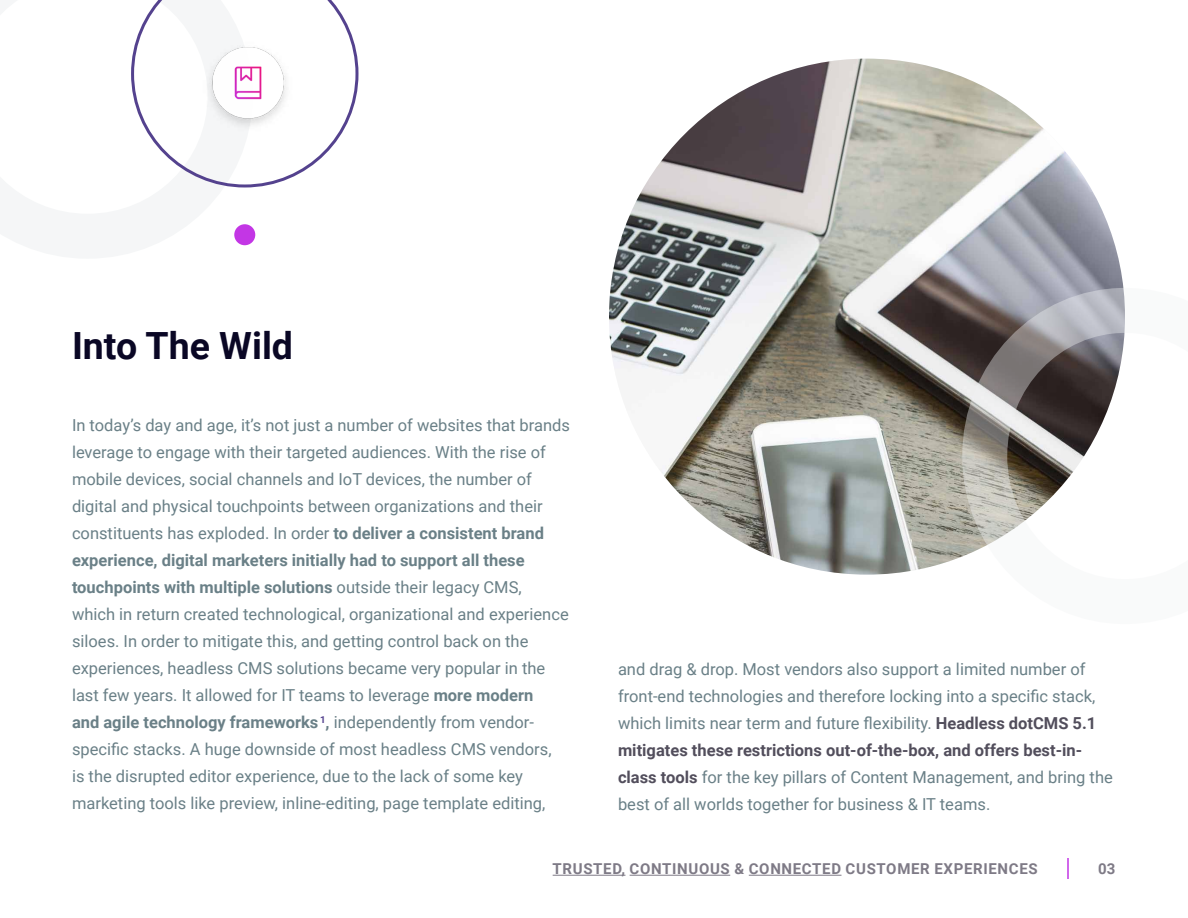
<style>
.page{position:relative;width:1188px;height:918px;background:#fff}
.page>*{position:absolute;margin:0;border:0;box-sizing:border-box;transform-origin:0 0}
.t1{font:700 37.5px "Roboto";color:#0a0725}
.t2{font:16.5px/27px "Roboto";color:#6a8087}
.t3{font:700 15px "Roboto";letter-spacing:.045em;color:#7e7a86}
.s1{font-weight:700}
.s2{font-weight:700;color:#524e5c}
</style>
<div class="page">
<hr style="left:1067px;top:858px;width:2px;height:21px;background:#c336e5">
<hr style="left:553px;top:875px;width:72px;height:1px;background:#7e7a86">
<hr style="left:630px;top:875px;width:100px;height:1px;background:#7e7a86">
<hr style="left:749px;top:875px;width:92px;height:1px;background:#7e7a86">
<div style="left:234px;top:224px;width:21px;height:21px;background:#c336e5;border-radius:50%"></div>
<svg style="left:131px;top:0;width:227px;height:188px"></svg>
<img style="left:199px;top:38px;width:98px;height:98px">
<img style="left:609px;top:59px;width:516px;height:516px;border-radius:258px">
<svg style="left:962px;top:288px;width:163px;height:269px"></svg>
<h1 class="t1" style="left:72px;top:320px;width:223px">Into The Wild</h1>
<p class="t2" style="left:72px;top:411px;width:500px">In today’s day and age, it’s not just a number of websites that brands leverage to engage with their targeted audiences. With the rise of mobile devices, social channels and IoT devices, the number of digital and physical touchpoints between organizations and their constituents has exploded. In order <span class="s1">to deliver a consistent brand experience, digital marketers initially had to support all these touchpoints with multiple solutions</span> outside their legacy CMS,<br>which in return created technological, organizational and experience siloes. In order to mitigate this, and getting control back on the experiences, headless CMS solutions became very popular in the last few years. It allowed for IT teams to leverage <span class="s1">more modern<br>and agile technology frameworks</span> <sup>1</sup><span class="s1">,</span> independently from vendor&shy;specific stacks. A huge downside of most headless CMS vendors,<br>is the disrupted editor experience, due to the lack of some key marketing tools like preview, inline-editing, page template editing,</p>
<p class="t2" style="left:618px;top:655px;width:496px">and drag &amp; drop. Most vendors also support a limited number of front-end technologies and therefore locking into a specific stack, which limits near term and future flexibility. <span class="s2">Headless dotCMS 5.1 mitigates these restrictions out-of-the-box, and offers best-in&shy;class tools</span> for the key pillars of Content Management, and bring the best of all worlds together for business &amp; IT teams.</p>
<p class="t3" style="left:553px;top:858px;width:487px">TRUSTED, CONTINUOUS &amp; CONNECTED CUSTOMER EXPERIENCES</p>
<p class="t3" style="left:1098px;top:858px;width:19px">03</p>
</div>
